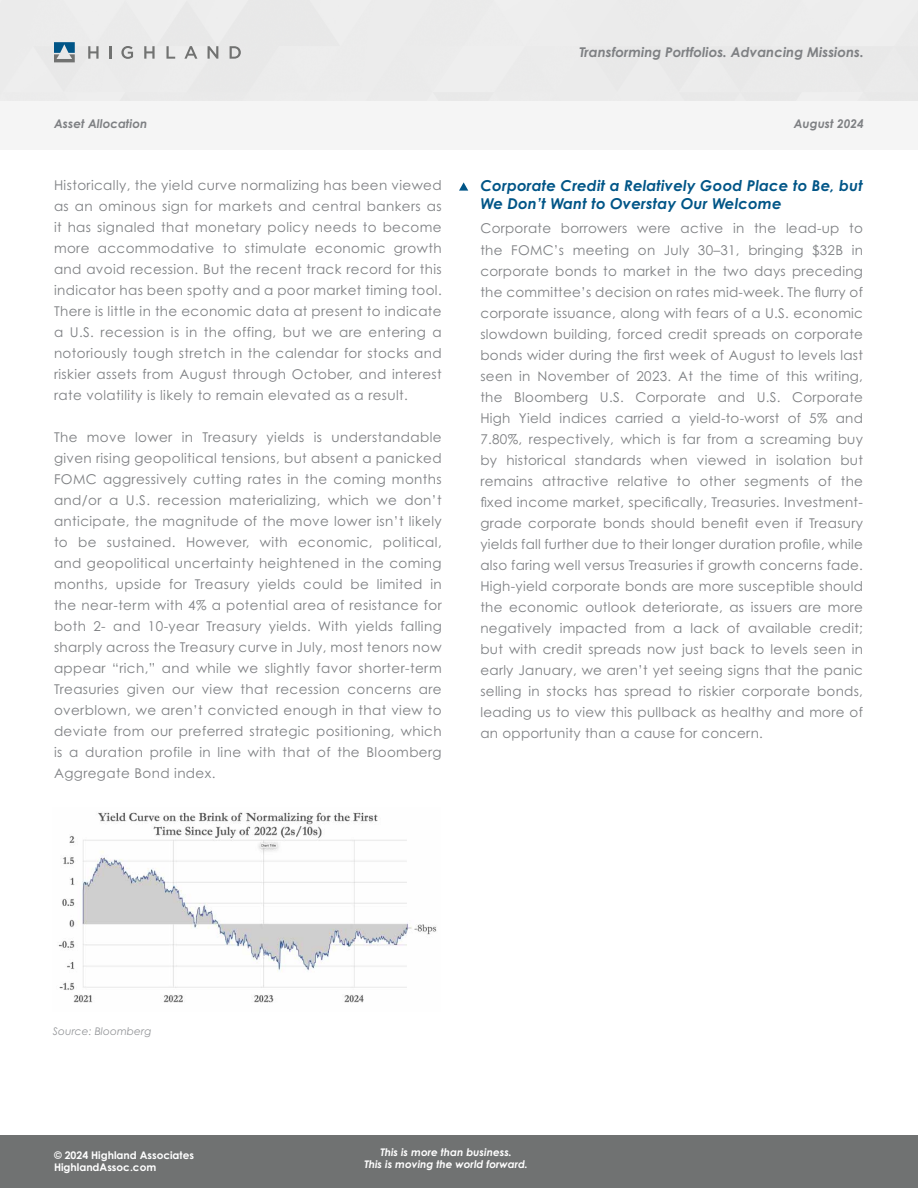
<style>
.page{position:relative;width:918px;height:1188px;background:#fff}
.page>*{position:absolute;margin:0;border:0;box-sizing:border-box;transform-origin:0 0}
.t1{font:italic 700 15px/18px "Century Gothic Std";letter-spacing:.01em;color:#005587}
.t2{font:13.5px/21px "Century Gothic Std";letter-spacing:.03em;color:#7e8083;text-align:justify}
.t3{font:italic 700 13.5px "Century Gothic Std";color:#7e8083}
.t4{font:italic 700 12px "Century Gothic Std";color:#7e8083}
.t5{font:italic 700 10.5px/12.6px "Century Gothic Std";color:#fff;text-align:center}
.t6{font:700 10.5px/12.6px "Century Gothic Std";color:#fff}
.t7{font:italic 10.5px "Century Gothic Std";letter-spacing:.01em;color:#939598}
</style>
<div class="page">
<div style="left:0;top:1135px;width:918px;height:53px;background:#707272"></div>
<svg style="left:54px;top:42px;width:21px;height:20px"></svg>
<svg style="left:88px;top:46px;width:11px;height:13px"></svg>
<svg style="left:110px;top:46px;width:2px;height:13px"></svg>
<svg style="left:121px;top:46px;width:12px;height:13px"></svg>
<svg style="left:144px;top:46px;width:11px;height:13px"></svg>
<svg style="left:166px;top:46px;width:9px;height:13px"></svg>
<svg style="left:184px;top:46px;width:13px;height:13px"></svg>
<svg style="left:208px;top:46px;width:10px;height:13px"></svg>
<svg style="left:230px;top:46px;width:11px;height:13px"></svg>
<div style="left:0;top:102px;width:918px;height:48px;background:#f5f5f5"></div>
<svg style="left:459px;top:182px;width:9px;height:9px"></svg>
<img style="left:58px;top:812px;width:379px;height:191px">
<p class="t4" style="left:54px;top:116px;width:95px">Asset Allocation</p>
<p class="t2" style="left:54px;top:175px;width:389px">Historically, the yield curve normalizing has been viewed as an ominous sign for markets and central bankers as it has signaled that monetary policy needs to become more accommodative to stimulate economic growth and avoid recession. But the recent track record for this indicator has been spotty and a poor market timing tool.<br>There is little in the economic data at present to indicate a U.S. recession is in the offing, but we are entering a notoriously tough stretch in the calendar for stocks and riskier assets from August through October, and interest rate volatility is likely to remain elevated as a result.</p>
<p class="t2" style="left:54px;top:427px;width:389px">The move lower in Treasury yields is understandable given rising geopolitical tensions, but absent a panicked FOMC aggressively cutting rates in the coming months and/or a U.S. recession materializing, which we don’t anticipate, the magnitude of the move lower isn’t likely to be sustained. However, with economic, political, and geopolitical uncertainty heightened in the coming months, upside for Treasury yields could be limited in the near-term with 4% a potential area of resistance for both 2- and 10-year Treasury yields. With yields falling sharply across the Treasury curve in July, most tenors now appear “rich,” and while we slightly favor shorter-term Treasuries given our view that recession concerns are overblown, we aren’t convicted enough in that view to deviate from our preferred strategic positioning, which is a duration profile in line with that of the Bloomberg Aggregate Bond index.</p>
<p class="t3" style="left:579px;top:44px;width:286px">Transforming Portfolios. Advancing Missions.</p>
<p class="t4" style="left:794px;top:116px;width:72px">August 2024</p>
<p class="t1" style="left:480px;top:177px;width:384px">Corporate Credit a Relatively Good Place to Be, but<br>We Don’t Want to Overstay Our Welcome</p>
<p class="t2" style="left:480px;top:218px;width:384px">Corporate borrowers were active in the lead-up to the FOMC’s meeting on July 30–31, bringing $32B in corporate bonds to market in the two days preceding the committee’s decision on rates mid-week. The flurry of corporate issuance, along with fears of a U.S. economic slowdown building, forced credit spreads on corporate bonds wider during the first week of August to levels last seen in November of 2023. At the time of this writing, the Bloomberg U.S. Corporate and U.S. Corporate High Yield indices carried a yield-to-worst of 5% and 7.80%, respectively, which is far from a screaming buy by historical standards when viewed in isolation but remains attractive relative to other segments of the fixed income market, specifically, Treasuries. Investment&shy;grade corporate bonds should benefit even if Treasury yields fall further due to their longer duration profile, while also faring well versus Treasuries if growth concerns fade.<br>High-yield corporate bonds are more susceptible should the economic outlook deteriorate, as issuers are more negatively impacted from a lack of available credit; but with credit spreads now just back to levels seen in early January, we aren’t yet seeing signs that the panic selling in stocks has spread to riskier corporate bonds, leading us to view this pullback as healthy and more of an opportunity than a cause for concern.</p>
<p class="t7" style="left:53px;top:1025px;width:100px">Source: Bloomberg</p>
<p class="t6" style="left:54px;top:1149px;width:142px">© 2024 Highland Associates<br>HighlandAssoc.com</p>
<p class="t5" style="left:364px;top:1146px;width:165px">This is more than business.<br>This is moving the world forward.</p>
</div>
